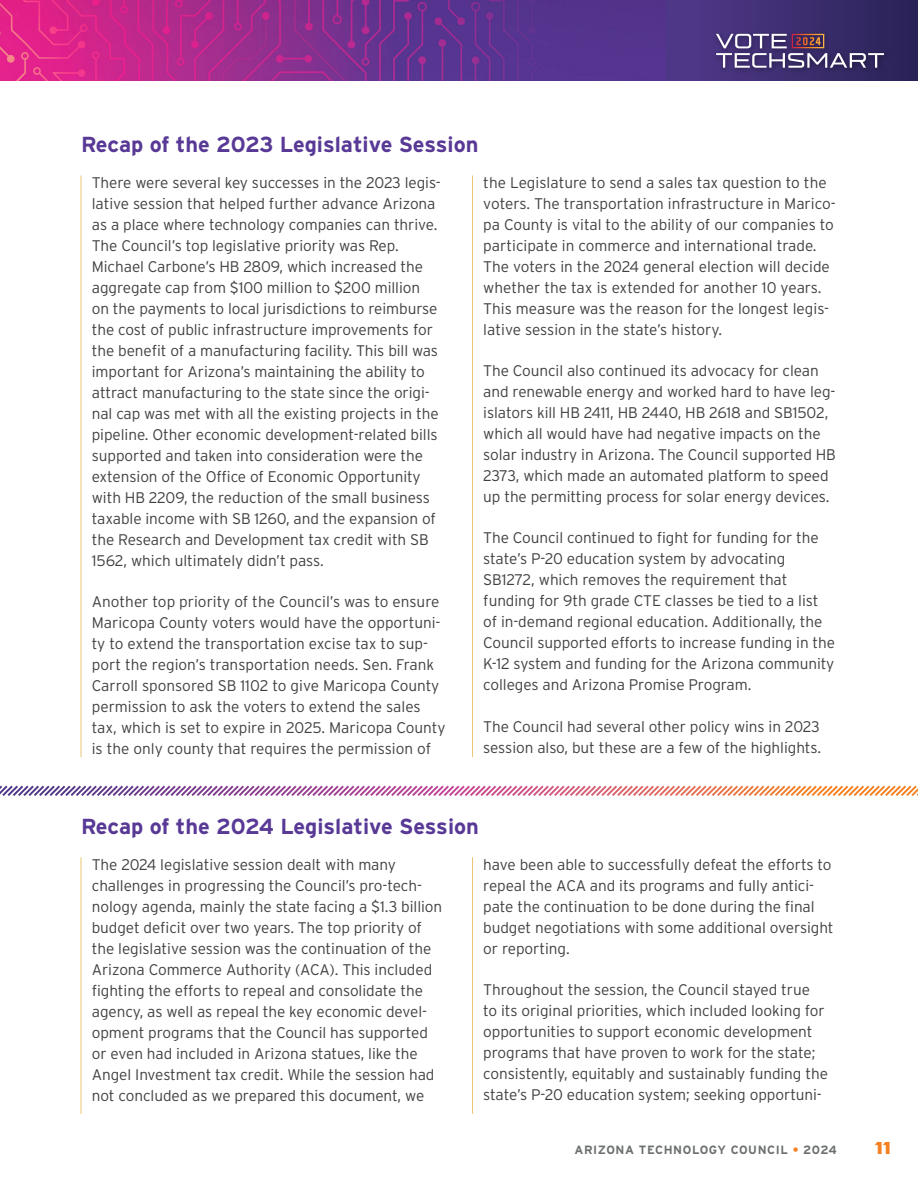
<style>
.page{position:relative;width:918px;height:1188px;background:#fff}
.page>*{position:absolute;margin:0;border:0;box-sizing:border-box;transform-origin:0 0}
.Body_Copy_-_Full_Paragraph_Spacing{font:700 21.75px "Interstate";color:#583996}
.t1{font:18px "Ethnocentric Rg";color:#f58022}
.Body_Copy_-_Full_Paragraph_Spacing-2{font:300 15.3px/21px "Interstate";letter-spacing:-.005em;color:#414042}
.t2{font:700 12px "Interstate";letter-spacing:.05em;color:#6c6f6f}
.s1{color:#f58022}
</style>
<div class="page">
<svg style="left:0;top:785px;width:918px;height:11px"></svg>
<hr style="left:81px;top:857px;width:1px;height:257px;background:#edc472">
<hr style="left:472px;top:857px;width:1px;height:257px;background:#edc472">
<hr style="left:81px;top:176px;width:1px;height:581px;background:#edc472">
<hr style="left:472px;top:176px;width:1px;height:581px;background:#edc472">
<svg style="left:665px;top:0;width:253px;height:81px;background:#3e2e72"></svg>
<img style="left:0;top:0;width:665px;height:81px">
<div style="left:713px;top:30px;width:177px;height:44px;background:#000;opacity:.4"></div>
<svg style="left:716px;top:34px;width:168px;height:34px;background:#645582"></svg>
<p class="Body_Copy_-_Full_Paragraph_Spacing" style="left:81px;top:133px;width:399px">Recap of the 2023 Legislative Session</p>
<p class="Body_Copy_-_Full_Paragraph_Spacing-2" style="left:92px;top:172px;width:351px">There were several key successes in the 2023 legis&shy;lative session that helped further advance Arizona as a place where technology companies can thrive.<br>The Council’s top legislative priority was Rep.<br>Michael Carbone’s HB 2809, which increased the aggregate cap from $100 million to $200 million on the payments to local jurisdictions to reimburse the cost of public infrastructure improvements for the benefit of a manufacturing facility. This bill was important for Arizona’s maintaining the ability to attract manufacturing to the state since the origi&shy;nal cap was met with all the existing projects in the pipeline. Other economic development-related bills supported and taken into consideration were the extension of the Office of Economic Opportunity with HB 2209, the reduction of the small business taxable income with SB 1260, and the expansion of the Research and Development tax credit with SB 1562, which ultimately didn’t pass.</p>
<p class="Body_Copy_-_Full_Paragraph_Spacing-2" style="left:92px;top:591px;width:355px">Another top priority of the Council’s was to ensure Maricopa County voters would have the opportuni&shy;ty to extend the transportation excise tax to sup&shy;port the region’s transportation needs. Sen. Frank Carroll sponsored SB 1102 to give Maricopa County permission to ask the voters to extend the sales tax, which is set to expire in 2025. Maricopa County is the only county that requires the permission of</p>
<p class="Body_Copy_-_Full_Paragraph_Spacing-2" style="left:483px;top:172px;width:354px">the Legislature to send a sales tax question to the voters. The transportation infrastructure in Marico&shy;pa County is vital to the ability of our companies to participate in commerce and international trade.<br>The voters in the 2024 general election will decide whether the tax is extended for another 10 years.<br>This measure was the reason for the longest legis&shy;lative session in the state’s history.</p>
<p class="Body_Copy_-_Full_Paragraph_Spacing-2" style="left:483px;top:360px;width:354px">The Council also continued its advocacy for clean and renewable energy and worked hard to have leg&shy;islators kill HB 2411, HB 2440, HB 2618 and SB1502, which all would have had negative impacts on the solar industry in Arizona. The Council supported HB 2373, which made an automated platform to speed up the permitting process for solar energy devices.</p>
<p class="Body_Copy_-_Full_Paragraph_Spacing-2" style="left:483px;top:527px;width:353px">The Council continued to fight for funding for the state’s P-20 education system by advocating SB1272, which removes the requirement that funding for 9th grade CTE classes be tied to a list of in-demand regional education. Additionally, the Council supported efforts to increase funding in the K-12 system and funding for the Arizona community colleges and Arizona Promise Program.</p>
<p class="Body_Copy_-_Full_Paragraph_Spacing-2" style="left:483px;top:716px;width:339px">The Council had several other policy wins in 2023 session also, but these are a few of the highlights.</p>
<p class="Body_Copy_-_Full_Paragraph_Spacing" style="left:81px;top:814px;width:399px">Recap of the 2024 Legislative Session</p>
<p class="Body_Copy_-_Full_Paragraph_Spacing-2" style="left:92px;top:854px;width:352px">The 2024 legislative session dealt with many challenges in progressing the Council’s pro-tech&shy;nology agenda, mainly the state facing a $1.3 billion budget deficit over two years. The top priority of the legislative session was the continuation of the Arizona Commerce Authority (ACA). This included fighting the efforts to repeal and consolidate the agency, as well as repeal the key economic devel&shy;opment programs that the Council has supported or even had included in Arizona statues, like the Angel Investment tax credit. While the session had not concluded as we prepared this document, we</p>
<p class="Body_Copy_-_Full_Paragraph_Spacing-2" style="left:483px;top:854px;width:352px">have been able to successfully defeat the efforts to repeal the ACA and its programs and fully antici&shy;pate the continuation to be done during the final budget negotiations with some additional oversight or reporting.</p>
<p class="Body_Copy_-_Full_Paragraph_Spacing-2" style="left:483px;top:979px;width:346px">Throughout the session, the Council stayed true<br>to its original priorities, which included looking for opportunities to support economic development programs that have proven to work for the state; consistently, equitably and sustainably funding the state’s P-20 education system; seeking opportuni-</p>
<p class="t2" style="left:574px;top:1143px;width:264px">ARIZONA TECHNOLOGY COUNCIL <span class="s1">•</span> 2024</p>
<p class="t1" style="left:875px;top:1137px;width:18px">11</p>
</div>
